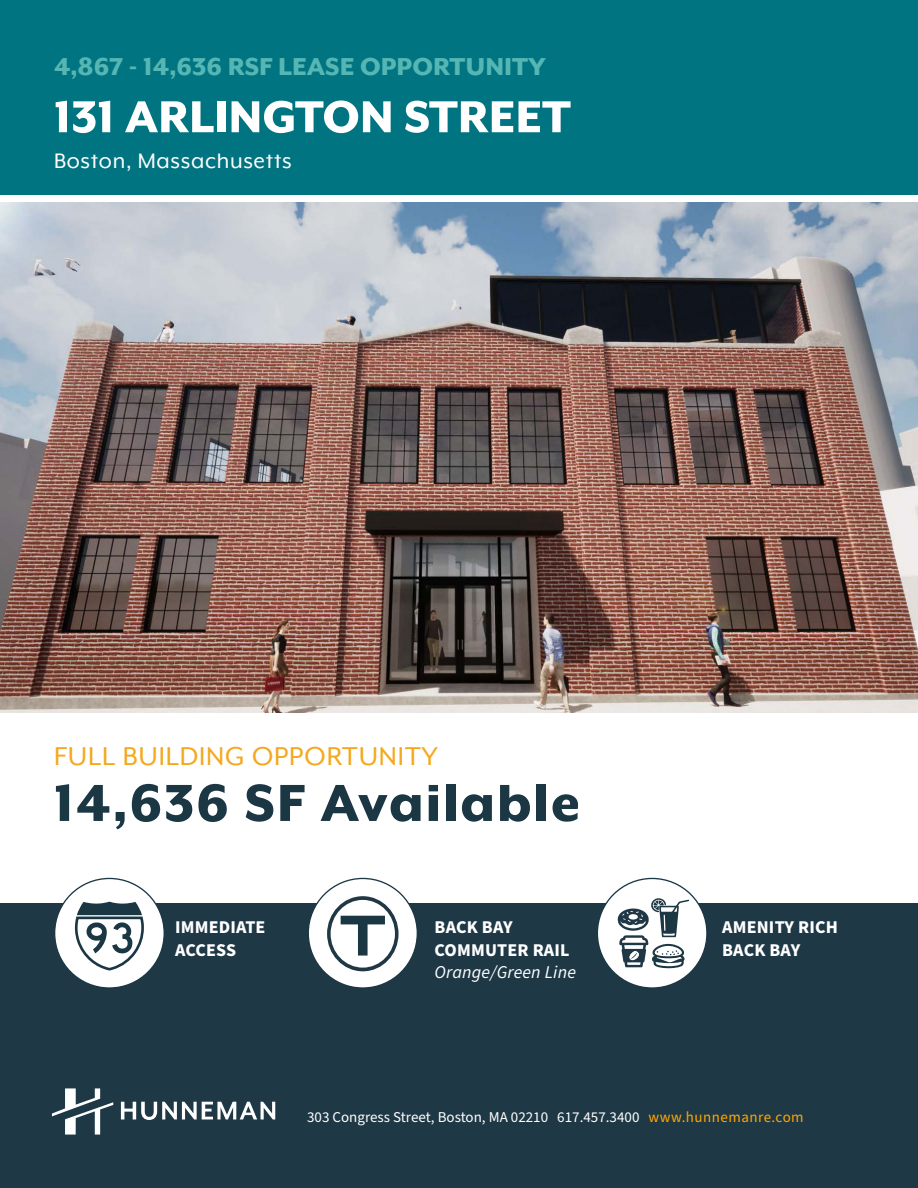
<style>
.page{position:relative;width:918px;height:1188px;background:#fff}
.page>*{position:absolute;margin:0;border:0;box-sizing:border-box;transform-origin:0 0}
.t1{font:800 60px "Mr Eaves XL Mod OT";letter-spacing:.03em;color:#1c3744}
.t2{font:800 51.45px "Mr Eaves XL Mod OT";color:#fff}
.t3{font:30px "Mr Eaves XL Mod OT";letter-spacing:.03em;color:#f5a81d}
.t4{font:800 28.5px "Mr Eaves XL Mod OT";color:#55b6b3}
.t5{font:24.3px "Mr Eaves XL Mod OT";letter-spacing:.03em;color:#fff}
.t6{font:700 18px "Source Sans Pro";letter-spacing:.01em;color:#fff}
.t7{font:italic 18px "Source Sans Pro";letter-spacing:.01em;color:#fff}
.t8{font:15px "Source Sans Pro";color:#fff}
.s1{color:#ffa700}
</style>
<div class="page">
<img style="left:0;top:202px;width:918px;height:511px">
<div style="left:0;top:904px;width:918px;height:284px;background:#1e3845"></div>
<div style="left:0;top:0;width:918px;height:195px;background:#007481"></div>
<div style="left:308px;top:878px;width:109px;height:110px;background:#fff;border-radius:50%"></div>
<svg style="left:327px;top:896px;width:72px;height:75px"></svg>
<svg style="left:52px;top:522px;width:223px;height:613px"></svg>
<div style="left:597px;top:878px;width:110px;height:110px;background:#fff;border-radius:50%"></div>
<svg style="left:618px;top:898px;width:71px;height:70px"></svg>
<p class="t4" style="left:54px;top:51px;width:493px">4,867 - 14,636 RSF LEASE OPPORTUNITY</p>
<p class="t2" style="left:54px;top:88px;width:518px">131 ARLINGTON STREET</p>
<p class="t5" style="left:54px;top:147px;width:239px">Boston, Massachusetts</p>
<p class="t3" style="left:54px;top:740px;width:385px">FULL BUILDING OPPORTUNITY</p>
<p class="t1" style="left:54px;top:769px;width:528px">14,636 SF Available</p>
<p class="t6" style="left:175px;top:915px;width:92px">IMMEDIATE</p>
<p class="t6" style="left:175px;top:938px;width:63px">ACCESS</p>
<p class="t6" style="left:435px;top:915px;width:80px">BACK BAY</p>
<p class="t6" style="left:435px;top:938px;width:136px">COMMUTER RAIL</p>
<p class="t7" style="left:435px;top:960px;width:143px">Orange/Green Line</p>
<p class="t6" style="left:722px;top:915px;width:117px">AMENITY RICH</p>
<p class="t6" style="left:722px;top:938px;width:80px">BACK BAY</p>
<p class="t8" style="left:307px;top:1107px;width:498px">303 Congress Street, Boston, MA 02210 617.457.3400 <span class="s1">www.hunnemanre.com</span></p>
</div>
